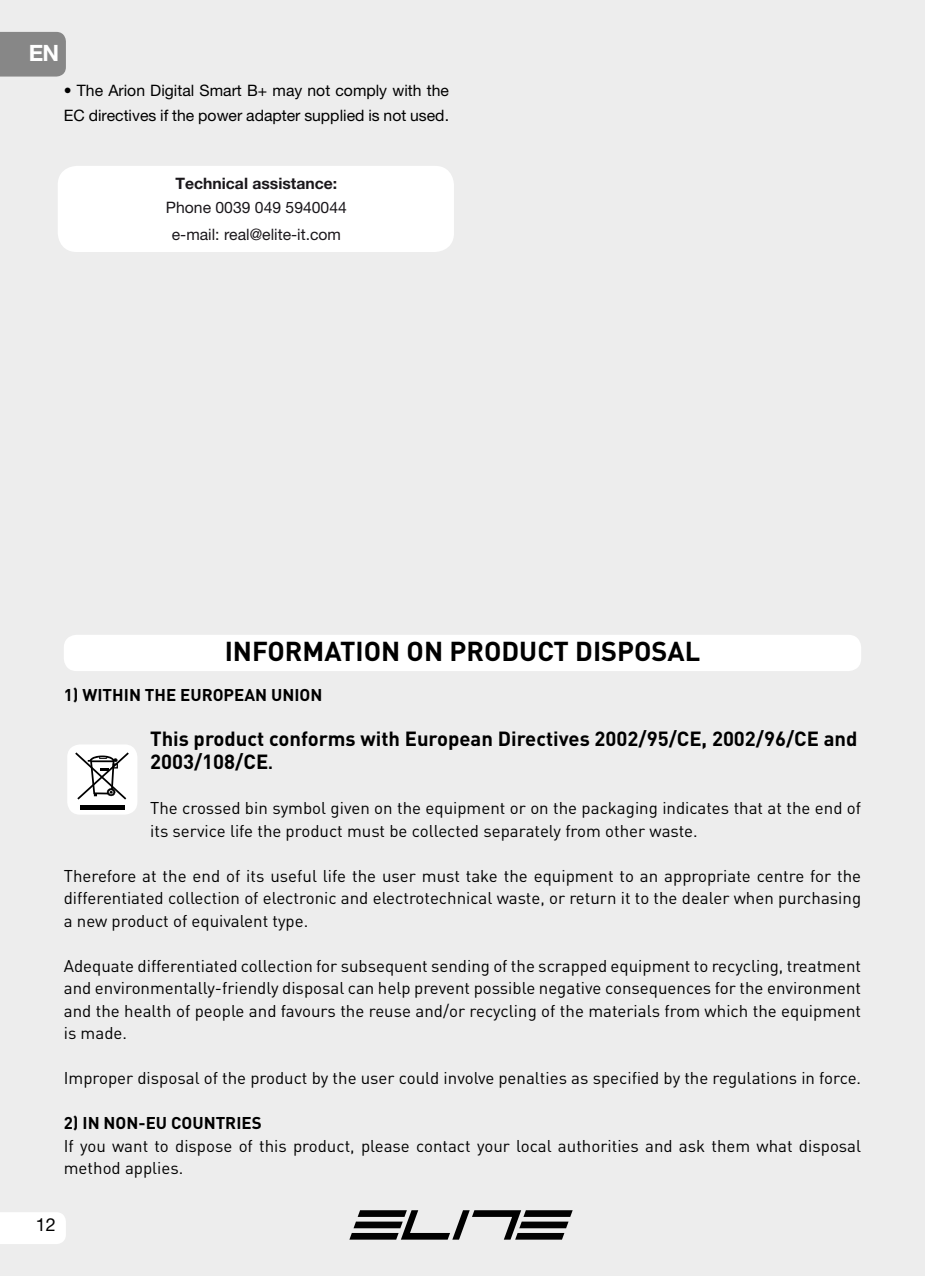
<style>
.page{position:relative;width:925px;height:1276px;background:#ededed}
.page>*{position:absolute;margin:0;border:0;box-sizing:border-box;transform-origin:0 0}
.t1{font:700 27px "DIN";color:#000}
.t2{font:700 22.5px "Helvetica Neue LT Pro";color:#fff}
.t3{font:700 20.25px/22.5px "DIN";color:#000}
.t4{font:18px "Helvetica Neue LT Pro";color:#000}
.t5{font:16.88px/22.5px "DIN";color:#000}
.t6{font:700 16.88px "DIN";color:#000}
.t7{font:15.75px/24.8px "Helvetica Neue LT Pro";color:#000}
.t8{font:15.75px/27px "Helvetica Neue LT Pro";color:#1a171b;text-align:center}
.t9{font:700 15.75px "Helvetica Neue LT Pro";color:#1a171b}
.s1{font-size:16.88px}
</style>
<div class="page">
<svg style="left:349px;top:1210px;width:224px;height:29px"></svg>
<div style="left:0;top:1212px;width:66px;height:32px;background:#fff"></div>
<div style="left:0;top:32px;width:66px;height:45px;background:#878787"></div>
<div style="left:58px;top:166px;width:396px;height:86px;background:#fff;border-radius:19px"></div>
<div style="left:64px;top:635px;width:797px;height:36px;background:#fff;border-radius:13px"></div>
<div style="left:67px;top:744px;width:70px;height:70px;background:#fff;border-radius:13px"></div>
<div style="left:80px;top:805px;width:45px;height:5px;background:#000"></div>
<svg style="left:75px;top:752px;width:54px;height:47px"></svg>
<h2 class="t2" style="left:29px;top:39px;width:32px">EN</h2>
<p class="t7" style="left:64px;top:78px;width:387px">• The Arion Digital Smart B+ may not comply with the<br>EC directives if the power adapter supplied is not used.</p>
<p class="t9" style="left:175px;top:173px;width:163px">Technical assistance:</p>
<p class="t8" style="left:166px;top:194px;width:182px">Phone 0039 049 5940044 e-mail: real@elite-it.com</p>
<h1 class="t1" style="left:225px;top:634px;width:477px">INFORMATION ON PRODUCT DISPOSAL</h1>
<p class="t6" style="left:64px;top:684px;width:260px">1) WITHIN THE EUROPEAN UNION</p>
<p class="t3" style="left:150px;top:727px;width:709px">This product conforms with European Directives 2002/95/CE, 2002/96/CE and<br>2003/108/CE<span class="s1">.</span></p>
<p class="t5" style="left:150px;top:796px;width:712px">The crossed bin symbol given on the equipment or on the packaging indicates that at the end of its service life the product must be collected separately from other waste.</p>
<p class="t5" style="left:64px;top:864px;width:799px;text-align:justify">Therefore at the end of its useful life the user must take the equipment to an appropriate centre for the differentiated collection of electronic and electrotechnical waste, or return it to the dealer when purchasing a new product of equivalent type.</p>
<p class="t5" style="left:64px;top:954px;width:799px;text-align:justify">Adequate differentiated collection for subsequent sending of the scrapped equipment to recycling, treatment and environmentally-friendly disposal can help prevent possible negative consequences for the environment and the health of people and favours the reuse and/or recycling of the materials from which the equipment is made.</p>
<p class="t5" style="left:64px;top:1066px;width:799px">Improper disposal of the product by the user could involve penalties as specified by the regulations in force.</p>
<p class="t6" style="left:64px;top:1112px;width:199px">2) IN NON-EU COUNTRIES</p>
<p class="t5" style="left:64px;top:1134px;width:799px">If you want to dispose of this product, please contact your local authorities and ask them what disposal method applies.</p>
<p class="t4" style="left:36px;top:1214px;width:22px">12</p>
</div>
